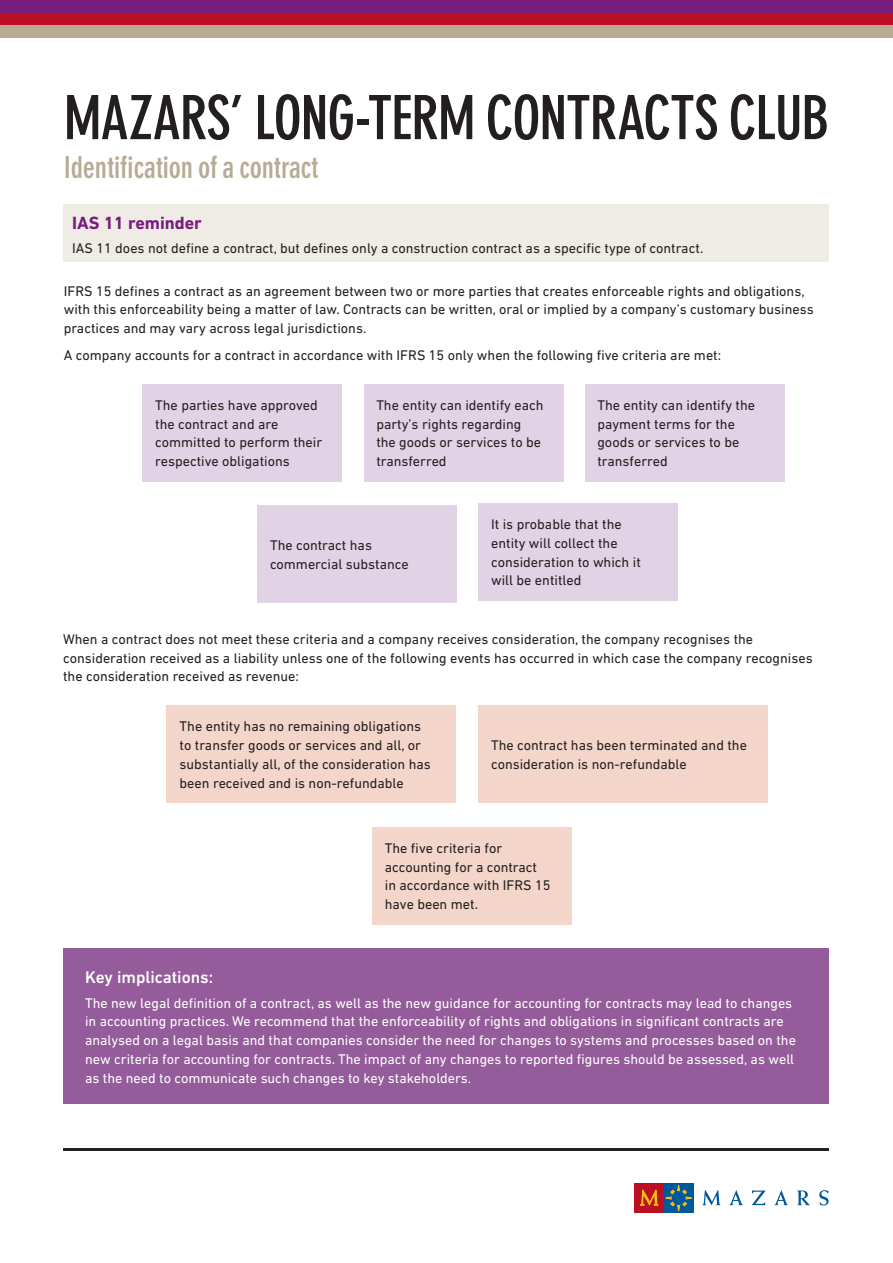
<style>
.page{position:relative;width:893px;height:1263px;background:#fff}
.page>*{position:absolute;margin:0;border:0;box-sizing:border-box;transform-origin:0 0}
.t1{font:700 condensed 60px "DIN Neuzeit Grotesk Std";letter-spacing:-.015em;color:#231f20}
.Subtitle{font:700 condensed 30px "DIN Neuzeit Grotesk Std";letter-spacing:-.005em;color:#b8ab95}
.Heading_2{font:700 18px "DIN Next LT Pro";color:#781d7d}
.Sub_sub_heading_purp{font:500 17.25px "DIN Next LT Pro";color:#fff}
.t2{font:14.25px/18.8px "DIN Next LT Pro";color:#231f20}
.t3{font:14.25px/18.8px "DIN Next LT Pro";color:#fff}
</style>
<div class="page">
<div style="left:0;top:13px;width:893px;height:13px;background:#ba1021"></div>
<div style="left:0;top:26px;width:893px;height:12px;background:#b8ab95"></div>
<div style="left:0;top:0;width:893px;height:13px;background:#781d7d"></div>
<div style="left:664px;top:1183px;width:29px;height:30px;background:#00599b"></div>
<div style="left:635px;top:1183px;width:29px;height:30px;background:#ba1021"></div>
<svg style="left:702px;top:1190px;width:18px;height:15px"></svg>
<svg style="left:730px;top:1190px;width:13px;height:15px"></svg>
<svg style="left:752px;top:1190px;width:14px;height:15px"></svg>
<svg style="left:775px;top:1190px;width:13px;height:15px"></svg>
<svg style="left:797px;top:1190px;width:13px;height:15px"></svg>
<svg style="left:819px;top:1190px;width:10px;height:15px"></svg>
<svg style="left:640px;top:1190px;width:18px;height:16px"></svg>
<svg style="left:665px;top:1185px;width:27px;height:26px"></svg>
<div style="left:672px;top:1191px;width:14px;height:14px;background:#00599b;border-radius:50%"></div>
<hr style="left:64px;top:1148px;width:765px;height:2px;background:#231f20">
<div style="left:64px;top:204px;width:765px;height:58px;background:#efece6"></div>
<div style="left:64px;top:948px;width:765px;height:156px;background:#945c9a"></div>
<div style="left:142px;top:384px;width:200px;height:98px;background:#e1d3e5"></div>
<div style="left:167px;top:705px;width:289px;height:98px;background:#f3d5ca"></div>
<div style="left:257px;top:505px;width:200px;height:98px;background:#e1d3e5"></div>
<div style="left:372px;top:826px;width:200px;height:98px;background:#f3d5ca"></div>
<div style="left:478px;top:503px;width:200px;height:98px;background:#e1d3e5"></div>
<div style="left:364px;top:384px;width:199px;height:98px;background:#e1d3e5"></div>
<div style="left:478px;top:705px;width:289px;height:98px;background:#f3d5ca"></div>
<div style="left:585px;top:384px;width:199px;height:98px;background:#e1d3e5"></div>
<p class="t1" style="left:64px;top:83px;width:767px">MAZARS’ LONG-TERM CONTRACTS CLUB</p>
<p class="Subtitle" style="left:64px;top:150px;width:256px">Identification of a contract</p>
<p class="Heading_2" style="left:72px;top:212px;width:131px">IAS 11 reminder</p>
<p class="t2" style="left:72px;top:239px;width:633px">IAS 11 does not define a contract, but defines only a construction contract as a specific type of contract.</p>
<p class="t2" style="left:64px;top:281px;width:751px">IFRS 15 defines a contract as an agreement between two or more parties that creates enforceable rights and obligations, with this enforceability being a matter of law. Contracts can be written, oral or implied by a company’s customary business practices and may vary across legal jurisdictions.</p>
<p class="t2" style="left:64px;top:346px;width:659px">A company accounts for a contract in accordance with IFRS 15 only when the following five criteria are met:</p>
<p class="t2" style="left:155px;top:396px;width:169px">The parties have approved the contract and are committed to perform their respective obligations</p>
<p class="t2" style="left:376px;top:396px;width:169px">The entity can identify each party’s rights regarding the goods or services to be transferred</p>
<p class="t2" style="left:597px;top:396px;width:159px">The entity can identify the payment terms for the goods or services to be transferred</p>
<p class="t2" style="left:270px;top:536px;width:140px">The contract has commercial substance</p>
<p class="t2" style="left:491px;top:515px;width:151px">It is probable that the entity will collect the consideration to which it will be entitled</p>
<p class="t2" style="left:63px;top:629px;width:751px">When a contract does not meet these criteria and a company receives consideration, the company recognises the consideration received as a liability unless one of the following events has occurred in which case the company recognises the consideration received as revenue:</p>
<p class="t2" style="left:180px;top:717px;width:253px">The entity has no remaining obligations to transfer goods or services and all, or substantially all, of the consideration has been received and is non-refundable</p>
<p class="t2" style="left:491px;top:736px;width:257px">The contract has been terminated and the consideration is non-refundable</p>
<p class="t2" style="left:385px;top:838px;width:167px">The five criteria for accounting for a contract in accordance with IFRS 15 have been met.</p>
<p class="Sub_sub_heading_purp" style="left:85px;top:967px;width:130px">Key implications:</p>
<p class="t3" style="left:85px;top:993px;width:712px">The new legal definition of a contract, as well as the new guidance for accounting for contracts may lead to changes in accounting practices. We recommend that the enforceability of rights and obligations in significant contracts are analysed on a legal basis and that companies consider the need for changes to systems and processes based on the new criteria for accounting for contracts. The impact of any changes to reported figures should be assessed, as well as the need to communicate such changes to key stakeholders.</p>
</div>
